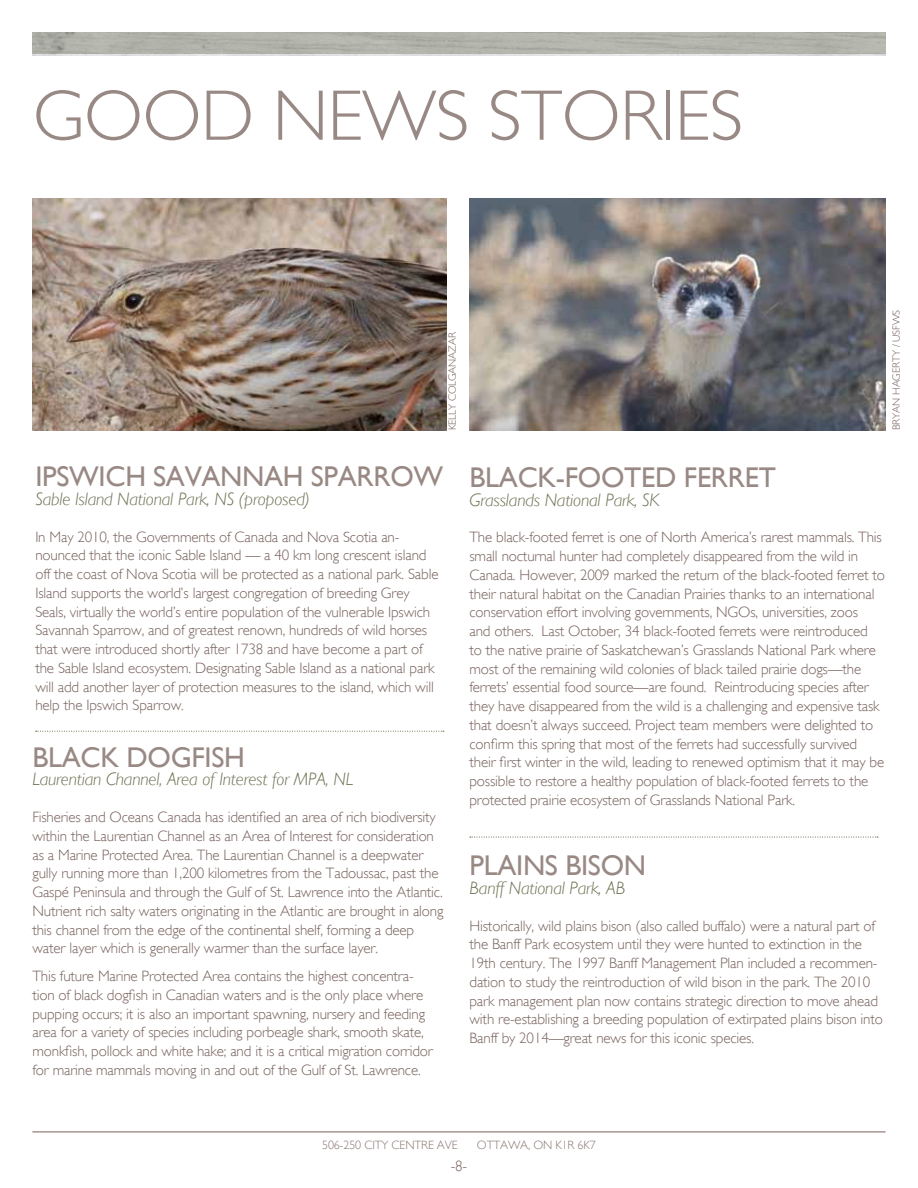
<style>
.page{position:relative;width:918px;height:1188px;background:#fff}
.page>*{position:absolute;margin:0;border:0;box-sizing:border-box;transform-origin:0 0}
.t1{font:300 72px "Gill Sans";letter-spacing:-.01em;color:#998985}
.t2{font:28.5px "Gill Sans";letter-spacing:-.01em;color:#998985}
.t3{font:italic 300 18px "Gill Sans";letter-spacing:-.01em;color:#6c6e4f}
.t4{font:300 15px/18.8px "Gill Sans";letter-spacing:-.01em;color:#77625d}
.t5{font:300 12px "Gill Sans";letter-spacing:-.01em;color:#887571}
.t6{font:300 10.5px "Gill Sans";letter-spacing:-.01em;color:#77625d}
</style>
<div class="page">
<hr style="left:32px;top:1131px;width:854px;height:1px;background:#77625d">
<img style="left:32px;top:199px;width:414px;height:232px">
<img style="left:470px;top:199px;width:416px;height:232px">
<svg style="left:36px;top:731px;width:408px;height:1px"></svg>
<svg style="left:470px;top:837px;width:408px;height:1px"></svg>
<h1 class="t1" style="left:33px;top:74px;width:288px">good news</h1>
<h1 class="t1" style="left:488px;top:74px;width:162px">stories</h1>
<p class="t6" style="left:446px;top:430px;width:100px;rotate:-90deg">kelly colganazar</p>
<p class="t6" style="left:890px;top:430px;width:122px;rotate:-90deg">bryan hagerty / usfws</p>
<h2 class="t2" style="left:35px;top:460px;width:409px">IPSWICH SAVANNAH SPARROW</h2>
<p class="t3" style="left:35px;top:488px;width:276px">Sable Island National Park, NS (proposed)</p>
<p class="t4" style="left:35px;top:527px;width:405px">In May 2010, the Governments of Canada and Nova Scotia an&shy;nounced that the iconic Sable Island — a 40 km long crescent island off the coast of Nova Scotia will be protected as a national park. Sable Island supports the world’s largest congregation of breeding Grey Seals, virtually the world’s entire population of the vulnerable Ipswich Savannah Sparrow, and of greatest renown, hundreds of wild horses that were introduced shortly after 1738 and have become a part of the Sable Island ecosystem. Designating Sable Island as a national park will add another layer of protection measures to the island, which will help the Ipswich Sparrow.</p>
<h2 class="t2" style="left:32px;top:741px;width:210px">BLACK DOGFISH</h2>
<p class="t3" style="left:32px;top:769px;width:322px">Laurentian Channel, Area of Interest for MPA, NL</p>
<p class="t4" style="left:32px;top:808px;width:413px">Fisheries and Oceans Canada has identified an area of rich biodiversity within the Laurentian Channel as an Area of Interest for consideration as a Marine Protected Area. The Laurentian Channel is a deepwater gully running more than 1,200 kilometres from the Tadoussac, past the Gaspé Peninsula and through the Gulf of St. Lawrence into the Atlantic.<br>Nutrient rich salty waters originating in the Atlantic are brought in along this channel from the edge of the continental shelf, forming a deep water layer which is generally warmer than the surface layer.</p>
<p class="t4" style="left:32px;top:967px;width:402px">This future Marine Protected Area contains the highest concentra&shy;tion of black dogfish in Canadian waters and is the only place where pupping occurs; it is also an important spawning, nursery and feeding area for a variety of species including porbeagle shark, smooth skate, monkfish, pollock and white hake; and it is a critical migration corridor for marine mammals moving in and out of the Gulf of St. Lawrence.</p>
<h2 class="t2" style="left:470px;top:461px;width:308px">BLACK-FOOTED FERRET</h2>
<p class="t3" style="left:470px;top:489px;width:191px">Grasslands National Park, SK</p>
<p class="t4" style="left:469px;top:528px;width:417px">The black-footed ferret is one of North America’s rarest mammals. This small nocturnal hunter had completely disappeared from the wild in Canada. However, 2009 marked the return of the black-footed ferret to their natural habitat on the Canadian Prairies thanks to an international conservation effort involving governments, NGOs, universities, zoos<br>and others. Last October, 34 black-footed ferrets were reintroduced<br>to the native prairie of Saskatchewan’s Grasslands National Park where most of the remaining wild colonies of black tailed prairie dogs—the ferrets’ essential food source—are found. Reintroducing species after they have disappeared from the wild is a challenging and expensive task that doesn’t always succeed. Project team members were delighted to confirm this spring that most of the ferrets had successfully survived their first winter in the wild, leading to renewed optimism that it may be possible to restore a healthy population of black-footed ferrets to the protected prairie ecosystem of Grasslands National Park.</p>
<h2 class="t2" style="left:470px;top:849px;width:178px">PLAINS BISON</h2>
<p class="t3" style="left:470px;top:877px;width:157px">Banff National Park, AB</p>
<p class="t4" style="left:469px;top:916px;width:415px">Historically, wild plains bison (also called buffalo) were a natural part of the Banff Park ecosystem until they were hunted to extinction in the 19th century. The 1997 Banff Management Plan included a recommen&shy;dation to study the reintroduction of wild bison in the park. The 2010 park management plan now contains strategic direction to move ahead with re-establishing a breeding population of extirpated plains bison into Banff by 2014—great news for this iconic species.</p>
<p class="t5" style="left:322px;top:1138px;width:78px">506-250 City Cen</p>
<p class="t5" style="left:414px;top:1138px;width:38px">tre Ave</p>
<p class="t5" style="left:477px;top:1138px;width:34px">Ottawa</p>
<p class="t5" style="left:528px;top:1138px;width:69px">, ON K1R 6K7</p>
<p class="t4" style="left:451px;top:1157px;width:18px">-8-</p>
</div>
